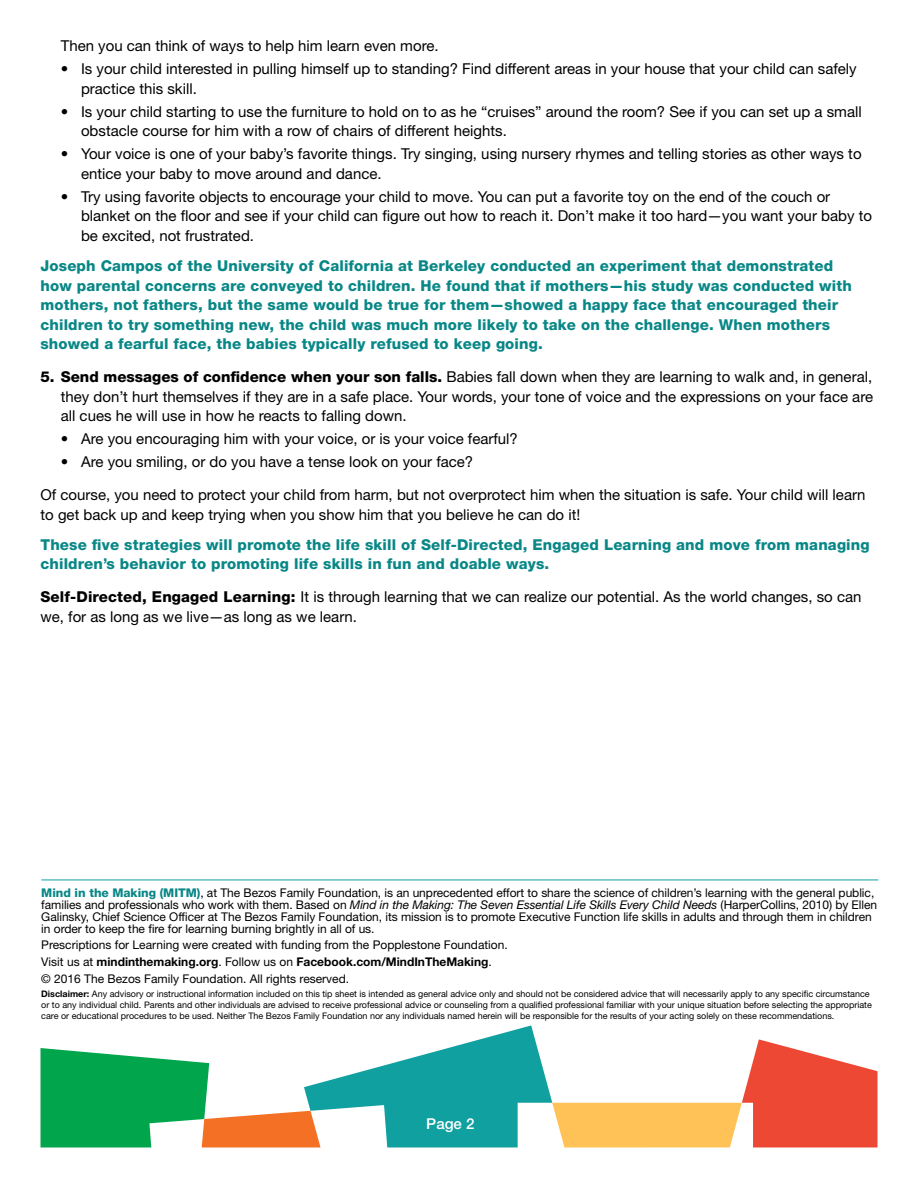
<style>
.page{position:relative;width:918px;height:1188px;background:#fff}
.page>*{position:absolute;margin:0;border:0;box-sizing:border-box;transform-origin:0 0}
.t1{font:15px/19.5px "Helvetica Neue LT Std";color:#000}
.t2{font:800 15px/19.5px "Helvetica Neue LT Std";letter-spacing:.01em;color:#088786}
.t3{font:500 15px "Helvetica Neue LT Std";color:#fff}
.t4{font:12px/12px "Helvetica Neue LT Std";letter-spacing:-.005em;color:#000}
.t5{font:9px/10.8px "Helvetica Neue LT Std";color:#000}
.s1{font-weight:800}
.s2{font-weight:800;color:#088786}
.s3{font-style:italic}
.s4{font-weight:700}
</style>
<div class="page">
<svg style="left:41px;top:1025px;width:837px;height:123px"></svg>
<hr style="left:41px;top:880px;width:837px;height:1px;background:#10a0a0">
<p class="t1" style="left:61px;top:36px;width:379px">Then you can think of ways to help him learn even more.</p>
<p class="t1" style="left:81px;top:59px;width:777px;text-indent:-20px">• Is your child interested in pulling himself up to standing? Find different areas in your house that your child can safely practice this skill.</p>
<p class="t1" style="left:81px;top:101px;width:782px;text-indent:-20px">• Is your child starting to use the furniture to hold on to as he “cruises” around the room? See if you can set up a small obstacle course for him with a row of chairs of different heights.</p>
<p class="t1" style="left:81px;top:144px;width:782px;text-indent:-20px">• Your voice is one of your baby’s favorite things. Try singing, using nursery rhymes and telling stories as other ways to entice your baby to move around and dance.</p>
<p class="t1" style="left:81px;top:186px;width:793px;text-indent:-20px">• Try using favorite objects to encourage your child to move. You can put a favorite toy on the end of the couch or blanket on the floor and see if your child can figure out how to reach it. Don’t make it too hard—you want your baby to be excited, not frustrated.</p>
<p class="t2" style="left:41px;top:256px;width:813px">Joseph Campos of the University of California at Berkeley conducted an experiment that demonstrated how parental concerns are conveyed to children. He found that if mothers—his study was conducted with mothers, not fathers, but the same would be true for them—showed a happy face that encouraged their children to try something new, the child was much more likely to take on the challenge. When mothers showed a fearful face, the babies typically refused to keep going.</p>
<p class="t1" style="left:61px;top:367px;width:814px;text-align:justify;text-indent:-20px"><span class="s1">5. Send messages of confidence when your son falls.</span> Babies fall down when they are learning to walk and, in general, they don’t hurt themselves if they are in a safe place. Your words, your tone of voice and the expressions on your face are all cues he will use in how he reacts to falling down.</p>
<p class="t1" style="left:61px;top:429px;width:459px">• Are you encouraging him with your voice, or is your voice fearful?</p>
<p class="t1" style="left:61px;top:452px;width:414px">• Are you smiling, or do you have a tense look on your face?</p>
<p class="t1" style="left:41px;top:485px;width:827px">Of course, you need to protect your child from harm, but not overprotect him when the situation is safe. Your child will learn to get back up and keep trying when you show him that you believe he can do it!</p>
<p class="t2" style="left:41px;top:535px;width:831px">These five strategies will promote the life skill of Self-Directed, Engaged Learning and move from managing children’s behavior to promoting life skills in fun and doable ways.</p>
<p class="t1" style="left:41px;top:587px;width:823px"><span class="s1">Self-Directed, Engaged Learning:</span> It is through learning that we can realize our potential. As the world changes, so can we, for as long as we live—as long as we learn.</p>
<p class="t4" style="left:41px;top:886px;width:837px"><span class="s2">Mind in the Making (MITM)</span>, at The Bezos Family Foundation, is an unprecedented effort to share the science of children’s learning with the general public, families and professionals who work with them. Based on <span class="s3">Mind in the Making: The Seven Essential Life Skills Every Child Needs</span> (HarperCollins, 2010) by Ellen Galinsky, Chief Science Officer at The Bezos Family Foundation, its mission is to promote Executive Function life skills in adults and through them in children in order to keep the fire for learning burning brightly in all of us.</p>
<p class="t4" style="left:41px;top:937px;width:468px;line-height:16.6px">Prescriptions for Learning were created with funding from the Popplestone Foundation.<br>Visit us at <span class="s4">mindinthemaking.org</span>. Follow us on <span class="s4">Facebook.com/MindInTheMaking</span>.<br>© 2016 The Bezos Family Foundation. All rights reserved.</p>
<p class="t5" style="left:41px;top:988px;width:832px"><span class="s4">Disclaimer:</span> Any advisory or instructional information included on this tip sheet is intended as general advice only and should not be considered advice that will necessarily apply to any specific circumstance or to any individual child. Parents and other individuals are advised to receive professional advice or counseling from a qualified professional familiar with your unique situation before selecting the appropriate care or educational procedures to be used. Neither The Bezos Family Foundation nor any individuals named herein will be responsible for the results of your acting solely on these recommendations.</p>
<p class="t3" style="left:426px;top:1115px;width:50px">Page 2</p>
</div>
